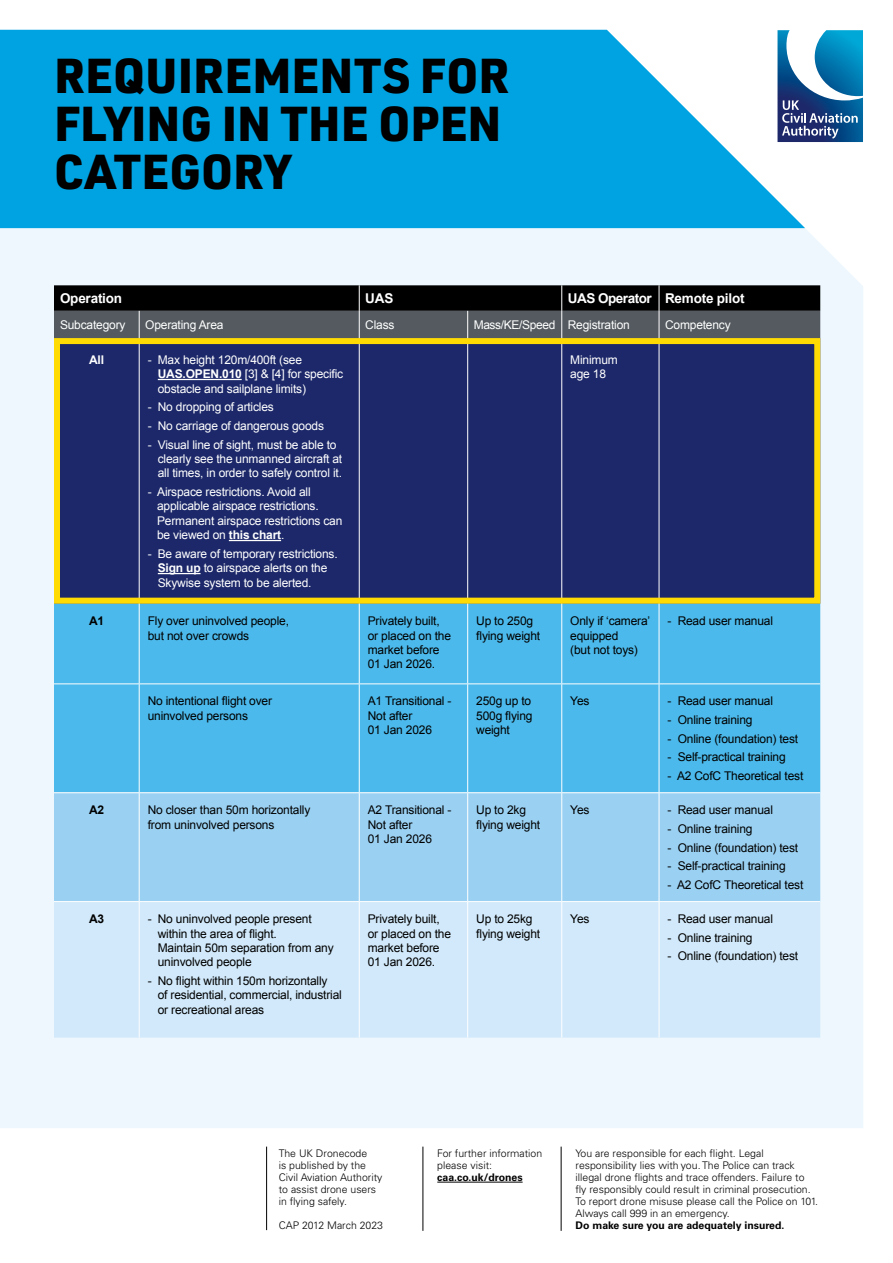
<style>
.page{position:relative;width:893px;height:1263px;background:#fff}
.page>*{position:absolute;margin:0;border:0;box-sizing:border-box;transform-origin:0 0}
.t1{font:900 48px/48px "URWDIN";color:#000}
.t2{font:700 13.5px "Arial";letter-spacing:-.015em;color:#fff}
.t3{font:700 13.5px "Arial";letter-spacing:-.035em;color:#fff}
.t4{font:12px/14.4px "Arial";letter-spacing:-.015em;color:#000}
.t5{font:12px/14.4px "Arial";letter-spacing:-.015em;color:#fff}
.t6{font:700 12px "Arial";color:#000}
.t7{font:700 12px "Arial";color:#fff}
.t8{font:300 10.5px/12px "Univers LT Pro 45";color:#000}
.s1{font-weight:700}
.s2{font-family:"Univers LT Pro 65";font-weight:700}
</style>
<div class="page">
<hr style="left:266px;top:1146px;width:1px;height:84px;background:#000">
<hr style="left:423px;top:1146px;width:1px;height:85px;background:#000">
<hr style="left:561px;top:1146px;width:1px;height:85px;background:#000">
<hr style="left:437px;top:1182px;width:86px;height:1px;background:#000">
<div style="left:0;top:228px;width:863px;height:900px;background:#edf7fd"></div>
<svg style="left:805px;top:30px;width:58px;height:112px"></svg>
<svg style="left:0;top:30px;width:805px;height:198px;background:#1dace3"></svg>
<div style="left:61px;top:345px;width:752px;height:252px;background:#1c2869"></div>
<div style="left:54px;top:604px;width:766px;height:188px;background:#4bb9eb"></div>
<div style="left:54px;top:793px;width:766px;height:108px;background:#9ad1f3"></div>
<div style="left:54px;top:902px;width:766px;height:135px;background:#d1e9fa"></div>
<hr style="left:54px;top:683px;width:85px;height:1px;background:#fff">
<hr style="left:139px;top:604px;width:1px;height:79px;background:#fff">
<hr style="left:359px;top:604px;width:1px;height:79px;background:#fff">
<hr style="left:467px;top:604px;width:1px;height:79px;background:#fff">
<hr style="left:561px;top:604px;width:1px;height:79px;background:#fff">
<hr style="left:659px;top:604px;width:1px;height:79px;background:#fff">
<hr style="left:139px;top:683px;width:220px;height:1px;background:#fff">
<hr style="left:139px;top:684px;width:1px;height:108px;background:#fff">
<hr style="left:359px;top:683px;width:109px;height:1px;background:#fff">
<hr style="left:359px;top:684px;width:1px;height:108px;background:#fff">
<hr style="left:468px;top:683px;width:94px;height:1px;background:#fff">
<hr style="left:467px;top:684px;width:1px;height:108px;background:#fff">
<hr style="left:562px;top:683px;width:97px;height:1px;background:#fff">
<hr style="left:561px;top:684px;width:1px;height:108px;background:#fff">
<hr style="left:659px;top:683px;width:161px;height:1px;background:#fff">
<hr style="left:659px;top:684px;width:1px;height:108px;background:#fff">
<hr style="left:139px;top:793px;width:1px;height:108px;background:#fff">
<hr style="left:359px;top:793px;width:1px;height:108px;background:#fff">
<hr style="left:467px;top:793px;width:1px;height:108px;background:#fff">
<hr style="left:561px;top:793px;width:1px;height:108px;background:#fff">
<hr style="left:659px;top:793px;width:1px;height:108px;background:#fff">
<hr style="left:139px;top:902px;width:1px;height:135px;background:#fff">
<hr style="left:359px;top:902px;width:1px;height:135px;background:#fff">
<hr style="left:467px;top:902px;width:1px;height:135px;background:#fff">
<hr style="left:561px;top:902px;width:1px;height:135px;background:#fff">
<hr style="left:659px;top:902px;width:1px;height:135px;background:#fff">
<hr style="left:139px;top:338px;width:1px;height:266px;background:#fff">
<hr style="left:359px;top:338px;width:1px;height:266px;background:#fff">
<hr style="left:467px;top:338px;width:1px;height:266px;background:#fff">
<hr style="left:561px;top:338px;width:1px;height:266px;background:#fff">
<hr style="left:659px;top:338px;width:1px;height:266px;background:#fff">
<svg style="left:54px;top:285px;width:766px;height:53px;background:#2d3033"></svg>
<hr style="left:54px;top:792px;width:85px;height:1px;background:#fff">
<hr style="left:139px;top:792px;width:220px;height:1px;background:#fff">
<hr style="left:359px;top:792px;width:109px;height:1px;background:#fff">
<hr style="left:468px;top:792px;width:94px;height:1px;background:#fff">
<hr style="left:562px;top:792px;width:97px;height:1px;background:#fff">
<hr style="left:659px;top:792px;width:161px;height:1px;background:#fff">
<hr style="left:54px;top:901px;width:85px;height:1px;background:#fff">
<hr style="left:139px;top:901px;width:220px;height:1px;background:#fff">
<hr style="left:359px;top:901px;width:109px;height:1px;background:#fff">
<hr style="left:468px;top:901px;width:94px;height:1px;background:#fff">
<hr style="left:562px;top:901px;width:97px;height:1px;background:#fff">
<hr style="left:659px;top:901px;width:161px;height:1px;background:#fff">
<hr style="left:158px;top:379px;width:84px;height:1px;background:#fff">
<hr style="left:229px;top:540px;width:52px;height:1px;background:#fff">
<hr style="left:158px;top:573px;width:43px;height:1px;background:#fff">
<div style="left:54px;top:338px;width:766px;height:266px;border:6px solid #ffdb03"></div>
<p class="t1" style="left:54px;top:50px;width:457px">REQUIREMENTS FOR<br>FLYING IN THE OPEN<br>CATEGORY</p>
<p class="t2" style="left:60px;top:289px;width:64px">Operation</p>
<p class="t2" style="left:365px;top:289px;width:30px">UAS</p>
<p class="t3" style="left:568px;top:289px;width:86px">UAS Operator</p>
<p class="t2" style="left:665px;top:289px;width:81px">Remote pilot</p>
<p class="t5" style="left:60px;top:318px;width:67px">Subcategory</p>
<p class="t5" style="left:145px;top:318px;width:80px">Operating Area</p>
<p class="t5" style="left:365px;top:318px;width:31px">Class</p>
<p class="t5" style="left:474px;top:318px;width:83px">Mass/KE/Speed</p>
<p class="t5" style="left:568px;top:318px;width:64px">Registration</p>
<p class="t5" style="left:665px;top:318px;width:67px">Competency</p>
<p class="t7" style="left:89px;top:352px;width:16px">All</p>
<p class="t5" style="left:158px;top:352px;width:187px;text-indent:-10px">- Max height 120m/400ft (see<br><span class="s1">UAS.OPEN.010</span> [3] &amp; [4] for specific obstacle and sailplane limits)</p>
<p class="t5" style="left:148px;top:400px;width:128px">- No dropping of articles</p>
<p class="t5" style="left:148px;top:419px;width:178px">- No carriage of dangerous goods</p>
<p class="t5" style="left:158px;top:437px;width:186px;text-indent:-10px">- Visual line of sight, must be able to clearly see the unmanned aircraft at all times, in order to safely control it.</p>
<p class="t5" style="left:157px;top:485px;width:187px;text-indent:-9px">- Airspace restrictions. Avoid all applicable airspace restrictions.<br>Permanent airspace restrictions can be viewed on <span class="s1">this chart</span>.</p>
<p class="t5" style="left:158px;top:547px;width:181px;text-indent:-10px">- Be aware of temporary restrictions.<br><span class="s1">Sign up</span> to airspace alerts on the<br>Skywise system to be alerted.</p>
<p class="t5" style="left:570px;top:352px;width:49px">Minimum age 18</p>
<p class="t6" style="left:89px;top:613px;width:17px">A1</p>
<p class="t4" style="left:148px;top:614px;width:143px">Fly over uninvolved people,</p>
<p class="t4" style="left:148px;top:628px;width:103px">but not over crowds</p>
<p class="t4" style="left:368px;top:614px;width:73px">Privately built,</p>
<p class="t4" style="left:368px;top:628px;width:85px">or placed on the</p>
<p class="t4" style="left:368px;top:643px;width:73px">market before</p>
<p class="t4" style="left:368px;top:657px;width:69px">01 Jan 2026.</p>
<p class="t4" style="left:476px;top:614px;width:59px">Up to 250g</p>
<p class="t4" style="left:476px;top:628px;width:66px">flying weight</p>
<p class="t4" style="left:570px;top:614px;width:81px">Only if ‘camera’</p>
<p class="t4" style="left:570px;top:628px;width:50px">equipped</p>
<p class="t4" style="left:570px;top:643px;width:69px">(but not toys)</p>
<p class="t4" style="left:667px;top:614px;width:107px">- Read user manual</p>
<p class="t4" style="left:148px;top:694px;width:126px">No intentional flight over</p>
<p class="t4" style="left:148px;top:708px;width:102px">uninvolved persons</p>
<p class="t4" style="left:368px;top:694px;width:85px">A1 Transitional -</p>
<p class="t4" style="left:368px;top:708px;width:46px">Not after</p>
<p class="t4" style="left:368px;top:723px;width:66px">01 Jan 2026</p>
<p class="t4" style="left:476px;top:694px;width:57px">250g up to</p>
<p class="t4" style="left:476px;top:708px;width:58px">500g flying</p>
<p class="t4" style="left:476px;top:723px;width:35px">weight</p>
<p class="t4" style="left:570px;top:694px;width:21px">Yes</p>
<p class="t4" style="left:667px;top:694px;width:107px">- Read user manual</p>
<p class="t4" style="left:667px;top:713px;width:86px">- Online training</p>
<p class="t4" style="left:667px;top:731px;width:132px">- Online (foundation) test</p>
<p class="t4" style="left:667px;top:750px;width:120px">- Self-practical training</p>
<p class="t4" style="left:667px;top:769px;width:137px">- A2 CofC Theoretical test</p>
<p class="t6" style="left:89px;top:802px;width:17px">A2</p>
<p class="t4" style="left:148px;top:803px;width:164px">No closer than 50m horizontally from uninvolved persons</p>
<p class="t4" style="left:368px;top:803px;width:85px">A2 Transitional -</p>
<p class="t4" style="left:368px;top:817px;width:46px">Not after</p>
<p class="t4" style="left:368px;top:832px;width:66px">01 Jan 2026</p>
<p class="t4" style="left:476px;top:803px;width:51px">Up to 2kg</p>
<p class="t4" style="left:476px;top:817px;width:66px">flying weight</p>
<p class="t4" style="left:570px;top:803px;width:21px">Yes</p>
<p class="t4" style="left:667px;top:803px;width:107px">- Read user manual</p>
<p class="t4" style="left:667px;top:821px;width:86px">- Online training</p>
<p class="t4" style="left:667px;top:840px;width:132px">- Online (foundation) test</p>
<p class="t4" style="left:667px;top:859px;width:120px">- Self-practical training</p>
<p class="t4" style="left:667px;top:877px;width:137px">- A2 CofC Theoretical test</p>
<p class="t6" style="left:89px;top:911px;width:17px">A3</p>
<p class="t4" style="left:158px;top:912px;width:177px;text-indent:-10px">- No uninvolved people present within the area of flight.<br>Maintain 50m separation from any uninvolved people</p>
<p class="t4" style="left:158px;top:974px;width:186px;text-indent:-10px">- No flight within 150m horizontally<br>of residential, commercial, industrial or recreational areas</p>
<p class="t4" style="left:368px;top:912px;width:73px">Privately built,</p>
<p class="t4" style="left:368px;top:926px;width:85px">or placed on the</p>
<p class="t4" style="left:368px;top:941px;width:73px">market before</p>
<p class="t4" style="left:368px;top:955px;width:69px">01 Jan 2026.</p>
<p class="t4" style="left:476px;top:912px;width:58px">Up to 25kg</p>
<p class="t4" style="left:476px;top:926px;width:66px">flying weight</p>
<p class="t4" style="left:570px;top:912px;width:21px">Yes</p>
<p class="t4" style="left:667px;top:912px;width:107px">- Read user manual</p>
<p class="t4" style="left:667px;top:930px;width:86px">- Online training</p>
<p class="t4" style="left:667px;top:949px;width:132px">- Online (foundation) test</p>
<p class="t8" style="left:279px;top:1147px;width:105px">The UK Dronecode<br>is published by the<br>Civil Aviation Authority to assist drone users in flying safely.</p>
<p class="t8" style="left:279px;top:1219px;width:106px">CAP 2012 March 2023</p>
<p class="t8" style="left:437px;top:1147px;width:106px">For further information please visit: <span class="s2">caa.co.uk/drones</span></p>
<p class="t8" style="left:575px;top:1147px;width:244px">You are responsible for each flight. Legal responsibility lies with you. The Police can track illegal drone flights and trace offenders. Failure to fly responsibly could result in criminal prosecution.<br>To report drone misuse please call the Police on 101.<br>Always call 999 in an emergency.<br><span class="s2">Do make sure you are adequately insured.</span></p>
</div>
